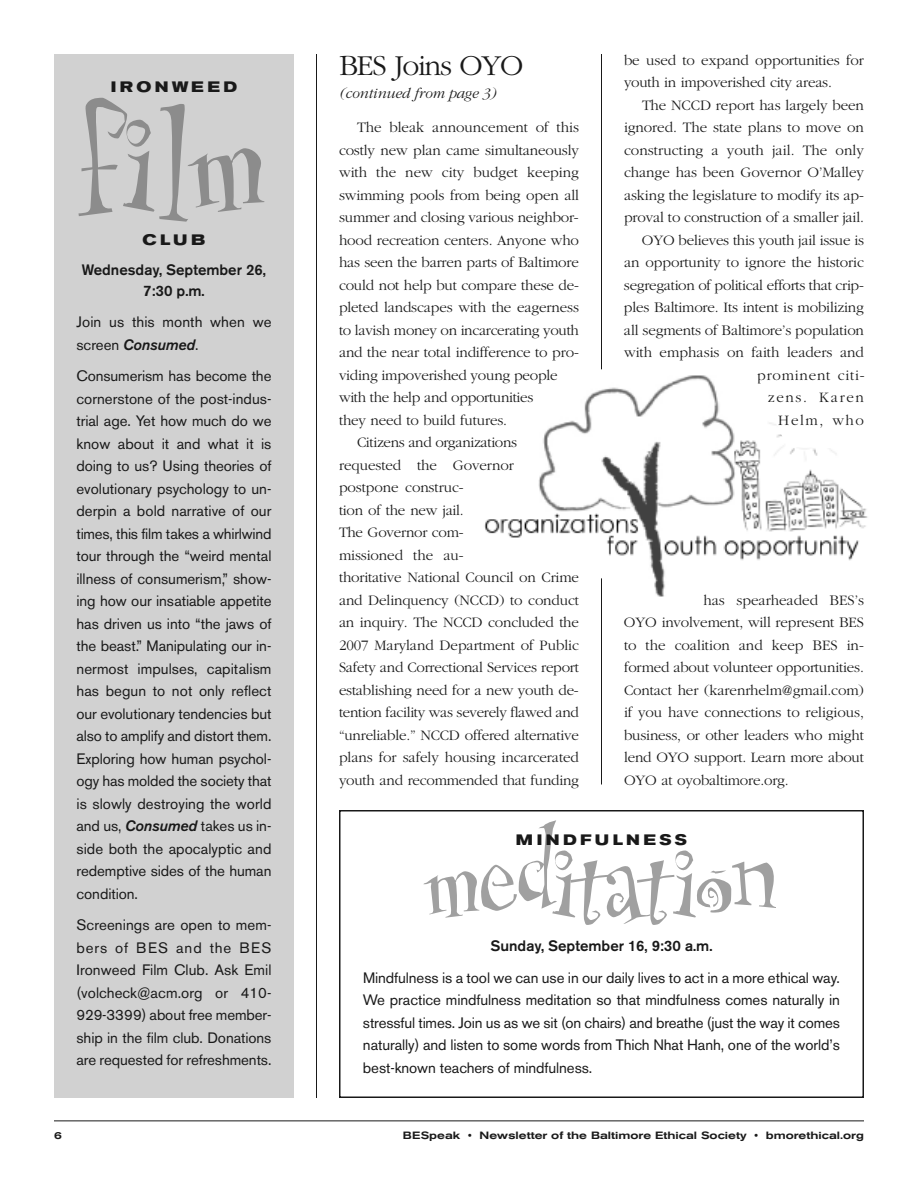
<style>
.page{position:relative;width:918px;height:1188px;background:#fff}
.page>*{position:absolute;margin:0;border:0;box-sizing:border-box;transform-origin:0 0}
.t1{font:121.5px "Uncle Stinky";color:#8c8c8c}
.t2{font:300 30px "Garamond";letter-spacing:-.04em;color:#191919}
.t3{font:300 15px/22.5px "Garamond";letter-spacing:-.01em;color:#191919}
.t4{font:15px/22.5px "Akzidenz Grotesk BE";letter-spacing:-.005em;color:#191919;text-align:justify}
.t5{font:500 15px/21px "Akzidenz Grotesk BE";color:#191919;text-align:center}
.t6{font:700 expanded 15px "Akzidenz Grotesk BE";letter-spacing:.225em;color:#191919}
.t7{font:italic 300 15px "Garamond";letter-spacing:-.005em;color:#191919}
.t8{font:500 expanded 10.5px "Akzidenz Grotesk BE";color:#191919}
.s1{font-weight:500;font-style:italic}
</style>
<div class="page">
<hr style="left:316px;top:54px;width:1px;height:1044px;background:#191919">
<hr style="left:54px;top:1120px;width:810px;height:1px;background:#191919">
<div style="left:54px;top:54px;width:240px;height:1044px;background:#d1d1d1"></div>
<div style="left:339px;top:810px;width:525px;height:288px;border:2px solid #191919"></div>
<svg style="left:423px;top:820px;width:353px;height:105px"></svg>
<hr style="left:601px;top:54px;width:1px;height:730px;background:#191919">
<img style="left:484px;top:371px;width:384px;height:226px">
<p class="t6" style="left:111px;top:81px;width:128px">IRONWEED</p>
<h1 class="t1" style="left:82px;top:85px;width:185px">film</h1>
<p class="t6" style="left:143px;top:234px;width:64px">CLUB</p>
<p class="t5" style="left:82px;top:260px;width:186px">Wednesday, September 26,<br>7:30 p.m.</p>
<p class="t4" style="left:76px;top:312px;width:197px">Join us this month when we screen <span class="s1">Consumed</span>.</p>
<p class="t4" style="left:76px;top:366px;width:197px">Consumerism has become the cornerstone of the post-indus&shy;trial age. Yet how much do we know about it and what it is doing to us? Using theories of evolutionary psychology to un&shy;derpin a bold narrative of our times, this film takes a whirlwind tour through the “weird mental illness of consumerism,” show&shy;ing how our insatiable appetite has driven us into “the jaws of the beast.” Manipulating our in&shy;nermost impulses, capitalism has begun to not only reflect our evolutionary tendencies but also to amplify and distort them.<br>Exploring how human psychol&shy;ogy has molded the society that is slowly destroying the world and us, <span class="s1">Consumed</span> takes us in&shy;side both the apocalyptic and redemptive sides of the human condition.</p>
<p class="t4" style="left:76px;top:915px;width:197px">Screenings are open to mem&shy;bers of BES and the BES Ironweed Film Club. Ask Emil (volcheck@acm.org or 410- 929-3399) about free member&shy;ship in the film club. Donations are requested for refreshments.</p>
<h2 class="t2" style="left:339px;top:47px;width:186px">BES Joins OYO</h2>
<p class="t7" style="left:339px;top:84px;width:158px">(continued from page 3)</p>
<p class="t3" style="left:357px;top:116px;width:224px">The bleak announcement of this</p>
<p class="t3" style="left:339px;top:138px;width:241px">costly new plan came simultaneously</p>
<p class="t3" style="left:339px;top:161px;width:242px">with the new city budget keeping</p>
<p class="t3" style="left:339px;top:183px;width:242px">swimming pools from being open all</p>
<p class="t3" style="left:339px;top:206px;width:241px">summer and closing various neighbor-</p>
<p class="t3" style="left:339px;top:228px;width:242px">hood recreation centers. Anyone who</p>
<p class="t3" style="left:339px;top:251px;width:241px">has seen the barren parts of Baltimore</p>
<p class="t3" style="left:339px;top:273px;width:241px">could not help but compare these de-</p>
<p class="t3" style="left:339px;top:296px;width:242px">pleted landscapes with the eagerness</p>
<p class="t3" style="left:339px;top:318px;width:242px">to lavish money on incarcerating youth</p>
<p class="t3" style="left:339px;top:341px;width:241px">and the near total indifference to pro-</p>
<p class="t3" style="left:339px;top:363px;width:220px">viding impoverished young people</p>
<p class="t3" style="left:339px;top:386px;width:196px">with the help and opportunities</p>
<p class="t3" style="left:339px;top:408px;width:170px">they need to build futures.</p>
<p class="t3" style="left:357px;top:431px;width:162px">Citizens and organizations</p>
<p class="t3" style="left:339px;top:453px;width:176px">requested the Governor</p>
<p class="t3" style="left:339px;top:476px;width:126px">postpone construc-</p>
<p class="t3" style="left:339px;top:498px;width:126px">tion of the new jail.</p>
<p class="t3" style="left:339px;top:521px;width:126px">The Governor com-</p>
<p class="t3" style="left:339px;top:543px;width:126px">missioned the au-</p>
<p class="t3" style="left:339px;top:566px;width:241px">thoritative National Council on Crime</p>
<p class="t3" style="left:339px;top:588px;width:242px">and Delinquency (NCCD) to conduct</p>
<p class="t3" style="left:339px;top:611px;width:241px">an inquiry. The NCCD concluded the</p>
<p class="t3" style="left:339px;top:633px;width:241px">2007 Maryland Department of Public</p>
<p class="t3" style="left:339px;top:656px;width:242px">Safety and Correctional Services report</p>
<p class="t3" style="left:339px;top:678px;width:241px">establishing need for a new youth de-</p>
<p class="t3" style="left:339px;top:701px;width:242px">tention facility was severely flawed and</p>
<p class="t3" style="left:339px;top:723px;width:241px">“unreliable.” NCCD offered alternative</p>
<p class="t3" style="left:339px;top:746px;width:242px">plans for safely housing incarcerated</p>
<p class="t3" style="left:339px;top:768px;width:242px">youth and recommended that funding</p>
<p class="t3" style="left:624px;top:48px;width:242px">be used to expand opportunities for youth in impoverished city areas.</p>
<p class="t3" style="left:624px;top:93px;width:242px;text-align:right">The NCCD report has largely been ignored. The state plans to move on constructing a youth jail. The only change has been Governor O’Malley asking the legislature to modify its ap&shy;proval to construction of a smaller jail.<br>OYO believes this youth jail issue is an opportunity to ignore the historic segregation of political efforts that crip&shy;ples Baltimore. Its intent is mobilizing all segments of Baltimore’s population with emphasis on faith leaders and prominent citi-<br>zens. Karen<br>Helm, who</p>
<p class="t3" style="left:624px;top:588px;width:242px;text-align:justify;text-indent:79px">has spearheaded BES’s OYO involvement, will represent BES to the coalition and keep BES in&shy;formed about volunteer opportunities.<br>Contact her (karenrhelm@gmail.com) if you have connections to religious, business, or other leaders who might lend OYO support. Learn more about OYO at oyobaltimore.org.</p>
<p class="t6" style="left:516px;top:834px;width:173px">MINDFULNESS</p>
<p class="t5" style="left:490px;top:937px;width:224px">Sunday, September 16, 9:30 a.m.</p>
<p class="t4" style="left:363px;top:968px;width:479px">Mindfulness is a tool we can use in our daily lives to act in a more ethical way.<br>We practice mindfulness meditation so that mindfulness comes naturally in stressful times. Join us as we sit (on chairs) and breathe (just the way it comes naturally) and listen to some words from Thich Nhat Hanh, one of the world’s best-known teachers of mindfulness.</p>
<p class="t8" style="left:54px;top:1131px;width:9px">6</p>
<p class="t8" style="left:403px;top:1131px;width:463px">BESpeak • Newsletter of the Baltimore Ethical Society • bmorethical.org</p>
</div>
